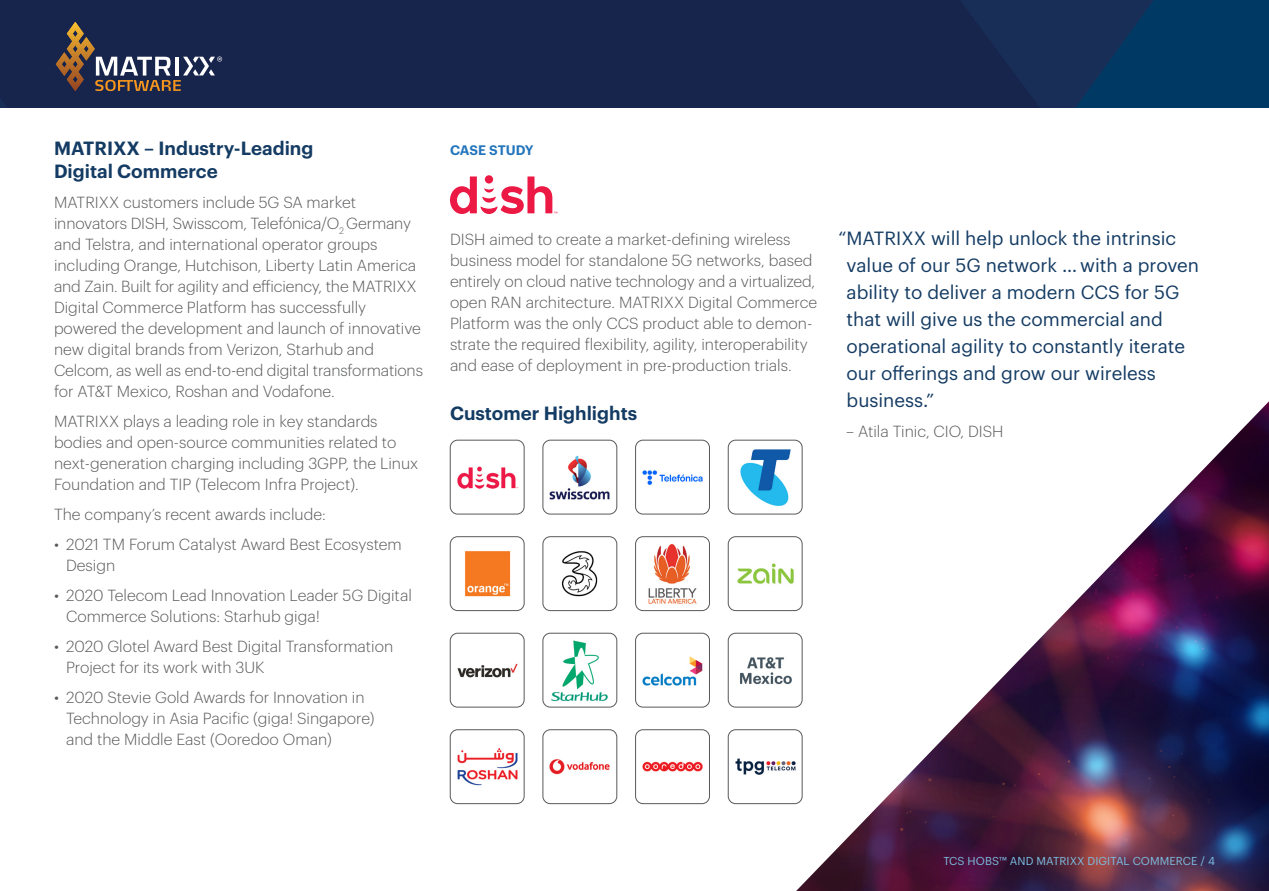
<style>
.page{position:relative;width:1269px;height:891px;background:#fff}
.page>*{position:absolute;margin:0;border:0;box-sizing:border-box;transform-origin:0 0}
.t1{font:18.75px/27px "Graphik";color:#143b63}
.t2{font:600 18.75px/22.5px "Graphik";color:#143b63}
.t3{font:300 15.75px/21px "Graphik";color:#58595b}
.t4{font:600 13.5px "Graphik";letter-spacing:-.01em;color:#2475bc}
.t5{font:11.25px "Graphik";letter-spacing:.005em;color:#7bbde1}
</style>
<div class="page">
<svg style="left:1040px;top:0;width:229px;height:108px;background:#07365f"></svg>
<div style="left:0;top:0;width:1040px;height:108px;background:#17244b"></div>
<svg style="left:56px;top:22px;width:166px;height:69px;background:#424355"></svg>
<svg style="left:450px;top:175px;width:107px;height:39px"></svg>
<img style="left:796px;top:401px;width:473px;height:490px">
<img style="left:450px;top:537px;width:74px;height:74px">
<div style="left:450px;top:536px;width:74px;height:75px;border:1px solid #58595b;border-radius:7px"></div>
<img style="left:543px;top:537px;width:74px;height:74px">
<div style="left:543px;top:536px;width:74px;height:75px;border:1px solid #58595b;border-radius:7px"></div>
<img style="left:637px;top:538px;width:71px;height:73px">
<div style="left:635px;top:536px;width:75px;height:75px;border:1px solid #58595b;border-radius:7px"></div>
<img style="left:728px;top:537px;width:74px;height:74px">
<div style="left:728px;top:536px;width:74px;height:75px;border:1px solid #58595b;border-radius:7px"></div>
<img style="left:450px;top:633px;width:74px;height:74px">
<div style="left:450px;top:633px;width:74px;height:74px;border:1px solid #58595b;border-radius:7px"></div>
<img style="left:543px;top:633px;width:74px;height:74px">
<div style="left:543px;top:633px;width:74px;height:74px;border:1px solid #58595b;border-radius:7px"></div>
<img style="left:636px;top:633px;width:73px;height:74px">
<div style="left:635px;top:633px;width:75px;height:74px;border:1px solid #58595b;border-radius:7px"></div>
<img style="left:728px;top:633px;width:74px;height:74px">
<div style="left:728px;top:633px;width:74px;height:74px;border:1px solid #58595b;border-radius:7px"></div>
<img style="left:543px;top:730px;width:74px;height:74px">
<div style="left:543px;top:729px;width:74px;height:75px;border:1px solid #58595b;border-radius:7px"></div>
<img style="left:450px;top:730px;width:74px;height:74px">
<div style="left:450px;top:729px;width:74px;height:75px;border:1px solid #58595b;border-radius:7px"></div>
<img style="left:637px;top:731px;width:72px;height:73px">
<div style="left:635px;top:729px;width:75px;height:75px;border:1px solid #58595b;border-radius:7px"></div>
<img style="left:728px;top:730px;width:74px;height:74px">
<div style="left:728px;top:729px;width:74px;height:75px;border:1px solid #58595b;border-radius:7px"></div>
<img style="left:450px;top:440px;width:74px;height:74px">
<div style="left:450px;top:440px;width:74px;height:74px;border:1px solid #58595b;border-radius:7px"></div>
<img style="left:543px;top:440px;width:74px;height:74px">
<div style="left:543px;top:440px;width:74px;height:74px;border:1px solid #58595b;border-radius:7px"></div>
<img style="left:636px;top:440px;width:73px;height:74px">
<div style="left:635px;top:440px;width:75px;height:74px;border:1px solid #58595b;border-radius:7px"></div>
<img style="left:728px;top:440px;width:74px;height:74px">
<div style="left:728px;top:440px;width:74px;height:74px;border:1px solid #58595b;border-radius:7px"></div>
<p class="t2" style="left:54px;top:136px;width:261px">MATRIXX – Industry-Leading<br>Digital Commerce</p>
<p class="t3" style="left:54px;top:190px;width:371px">MATRIXX customers include 5G SA market innovators DISH, Swisscom, Telefónica/O<sub>2</sub> Germany and Telstra, and international operator groups including Orange, Hutchison, Liberty Latin America and Zain. Built for agility and efficiency, the MATRIXX Digital Commerce Platform has successfully powered the development and launch of innovative new digital brands from Verizon, Starhub and Celcom, as well as end-to-end digital transformations for AT&amp;T Mexico, Roshan and Vodafone.</p>
<p class="t3" style="left:54px;top:409px;width:366px">MATRIXX plays a leading role in key standards bodies and open-source communities related to next-generation charging including 3GPP, the Linux Foundation and TIP (Telecom Infra Project).</p>
<p class="t3" style="left:54px;top:502px;width:273px">The company’s recent awards include:</p>
<p class="t3" style="left:66px;top:532px;width:337px;text-indent:-12px">• 2021 TM Forum Catalyst Award Best Ecosystem<br>Design</p>
<p class="t3" style="left:66px;top:583px;width:347px;text-indent:-12px">• 2020 Telecom Lead Innovation Leader 5G Digital<br>Commerce Solutions: Starhub giga!</p>
<p class="t3" style="left:66px;top:634px;width:329px;text-indent:-12px">• 2020 Glotel Award Best Digital Transformation<br>Project for its work with 3UK</p>
<p class="t3" style="left:66px;top:685px;width:310px;text-indent:-12px">• 2020 Stevie Gold Awards for Innovation in<br>Technology in Asia Pacific (giga! Singapore) and the Middle East (Ooredoo Oman)</p>
<p class="t4" style="left:450px;top:140px;width:85px">CASE STUDY</p>
<p class="t3" style="left:450px;top:228px;width:369px">DISH aimed to create a market-defining wireless business model for standalone 5G networks, based entirely on cloud native technology and a virtualized, open RAN architecture. MATRIXX Digital Commerce Platform was the only CCS product able to demon&shy;strate the required flexibility, agility, interoperability and ease of deployment in pre-production trials.</p>
<p class="t2" style="left:450px;top:401px;width:189px">Customer Highlights</p>
<p class="t1" style="left:847px;top:224px;width:354px;text-indent:-8px">“MATRIXX will help unlock the intrinsic value of our 5G network … with a proven ability to deliver a modern CCS for 5G that will give us the commercial and operational agility to constantly iterate our offerings and grow our wireless business.”</p>
<p class="t3" style="left:846px;top:420px;width:159px">– Atila Tinic, CIO, DISH</p>
<p class="t5" style="left:943px;top:853px;width:273px">TCS HOBS™ AND MATRIXX DIGITAL COMMERCE / 4</p>
</div>
